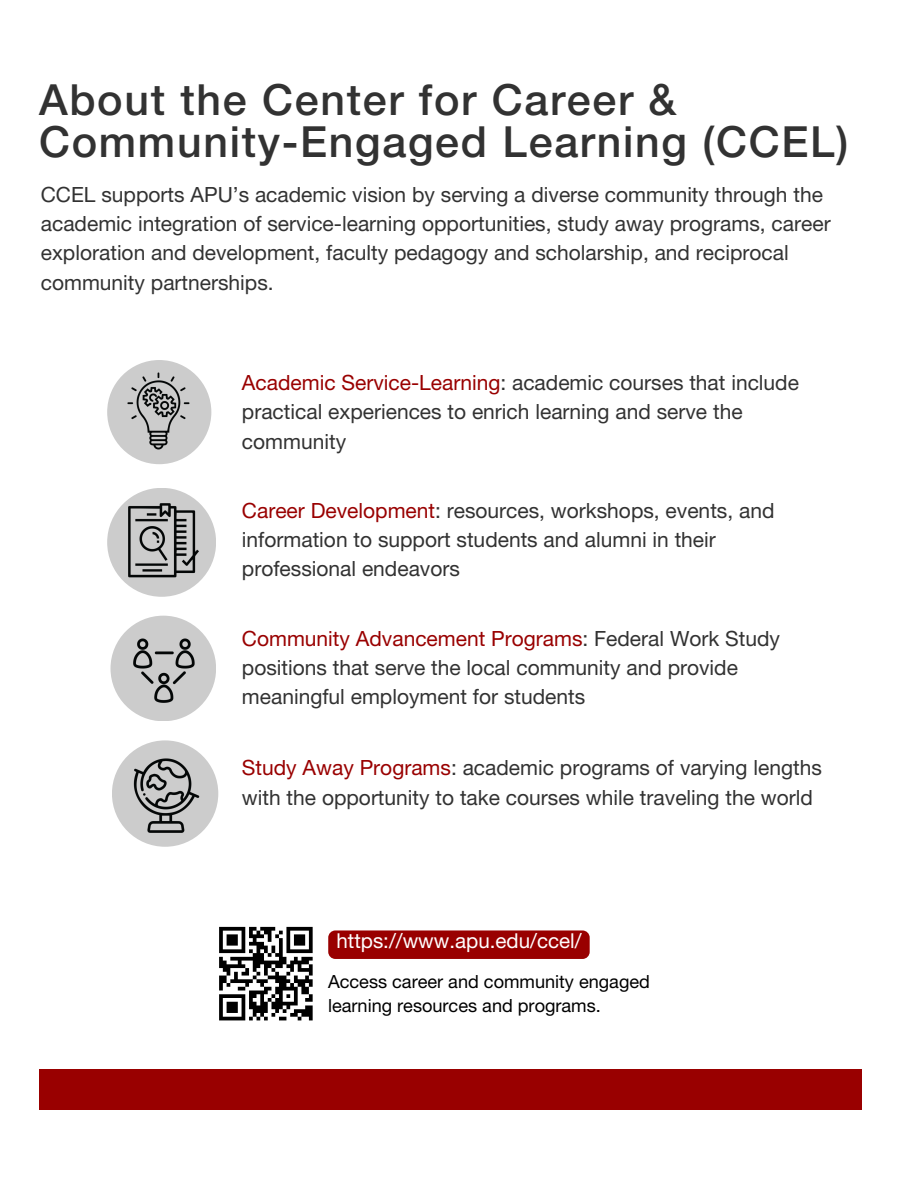
<style>
.page{position:relative;width:918px;height:1188px;background:#fff}
.page>*{position:absolute;margin:0;border:0;box-sizing:border-box;transform-origin:0 0}
.t1{font:500 42.9px/42.8px "Helvetica Neue LT Pro";letter-spacing:.04em;color:#323232}
.t2{font:21px/29.2px "Helvetica Neue LT Pro";color:#323232}
.t3{font:20.55px "Helvetica Neue LT Pro";color:#fff}
.t4{font:18.15px/24.8px "Helvetica Neue LT Pro";color:#000}
.s1{color:#900}
</style>
<div class="page">
<div style="left:39px;top:1069px;width:822px;height:41px;background:#900"></div>
<img style="left:109px;top:362px;width:100px;height:100px">
<div style="left:107px;top:488px;width:109px;height:109px;background:#ccc;border-radius:50%"></div>
<img style="left:115px;top:496px;width:93px;height:93px">
<div style="left:111px;top:616px;width:105px;height:105px;background:#ccc;border-radius:50%"></div>
<img style="left:119px;top:622px;width:93px;height:93px">
<div style="left:112px;top:740px;width:106px;height:107px;background:#ccc;border-radius:50%"></div>
<img style="left:116px;top:745px;width:98px;height:98px">
<svg style="left:219px;top:927px;width:94px;height:93px"></svg>
<div style="left:328px;top:930px;width:262px;height:29px;background:#900;border-radius:7px"></div>
<p class="t1" style="left:39px;top:84px;width:811px">About the Center for Career &amp;<br>Community-Engaged Learning (CCEL)</p>
<p class="t2" style="left:41px;top:183px;width:791px">CCEL supports APU’s academic vision by serving a diverse community through the academic integration of service-learning opportunities, study away programs, career exploration and development, faculty pedagogy and scholarship, and reciprocal community partnerships.</p>
<p class="t2" style="left:242px;top:371px;width:559px"><span class="s1">Academic Service-Learning</span>: academic courses that include practical experiences to enrich learning and serve the community</p>
<p class="t2" style="left:242px;top:499px;width:534px"><span class="s1">Career Development</span>: resources, workshops, events, and information to support students and alumni in their professional endeavors</p>
<p class="t2" style="left:242px;top:627px;width:540px"><span class="s1">Community Advancement Programs</span>: Federal Work Study positions that serve the local community and provide meaningful employment for students</p>
<p class="t2" style="left:242px;top:756px;width:581px"><span class="s1">Study Away Programs</span>: academic programs of varying lengths with the opportunity to take courses while traveling the world</p>
<p class="t3" style="left:336px;top:933px;width:247px">https://www.apu.edu/ccel/</p>
<p class="t4" style="left:328px;top:971px;width:323px">Access career and community engaged learning resources and programs.</p>
</div>
